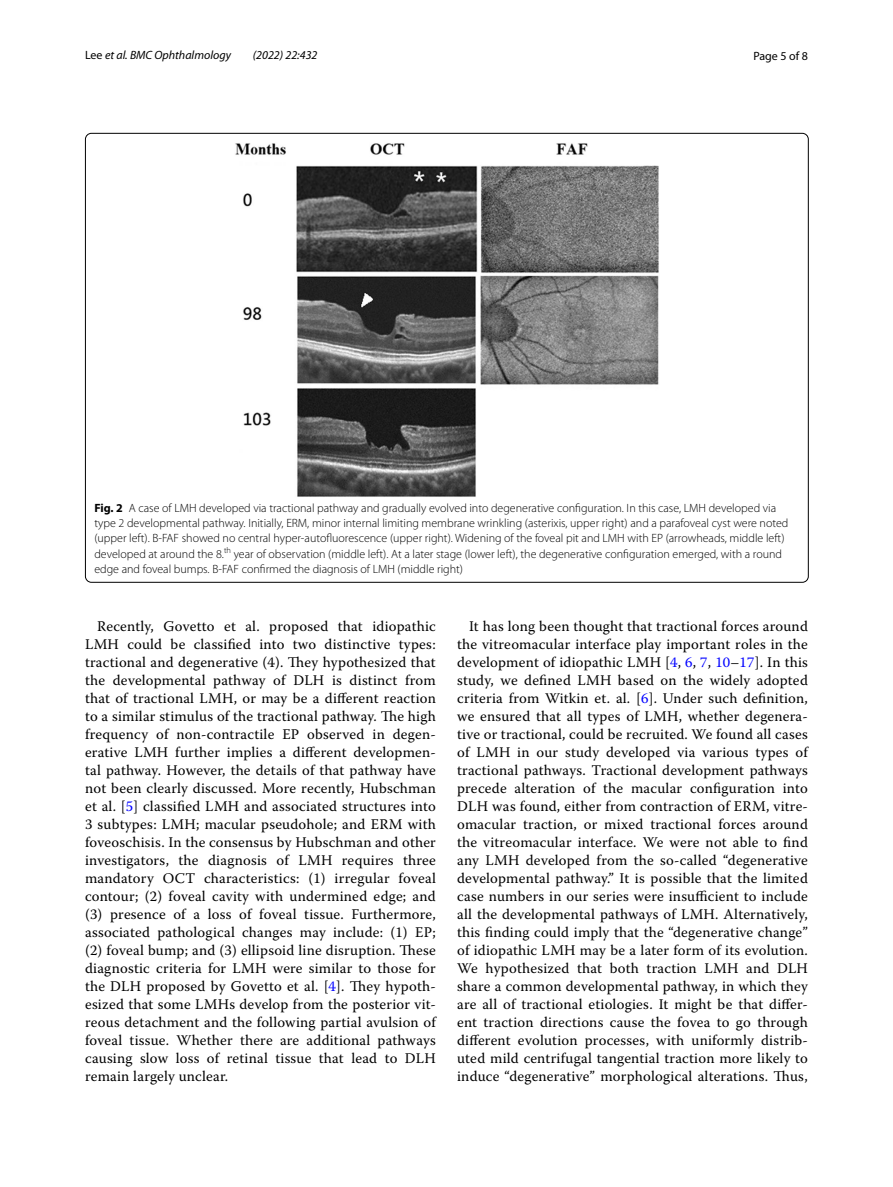
<style>
.page{position:relative;width:893px;height:1187px;background:#fff}
.page>*{position:absolute;margin:0;border:0;box-sizing:border-box;transform-origin:0 0}
.t1{font:14.7px/18px "Warnock Pro";letter-spacing:.015em;color:#000;text-align:justify}
.t2{font:300 12px/15px "Myriad Pro";color:#000}
.t3{font:italic 12px "Myriad Pro";color:#000}
.t4{font:12px "Myriad Pro";color:#000}
.s1{font-style:normal}
.s2{font-weight:700}
.s3{color:#00f}
</style>
<div class="page">
<img style="left:235px;top:143px;width:424px;height:354px">
<p class="t3" style="left:85px;top:48px;width:147px"><span class="s1">Lee</span> et al. BMC Ophthalmology</p>
<p class="t3" style="left:253px;top:48px;width:66px">(2022) 22:432</p>
<p class="t4" style="left:753px;top:48px;width:56px">Page 5 of 8</p>
<p class="t2" style="left:94px;top:501px;width:695px"><span class="s2">Fig. 2</span> A case of LMH developed via tractional pathway and gradually evolved into degenerative configuration. In this case, LMH developed via type 2 developmental pathway. Initially, ERM, minor internal limiting membrane wrinkling (asterixis, upper right) and a parafoveal cyst were noted (upper left). B-FAF showed no central hyper-autofluorescence (upper right). Widening of the foveal pit and LMH with EP (arrowheads, middle left) developed at around the 8.<sup>th</sup> year of observation (middle left). At a later stage (lower left), the degenerative configuration emerged, with a round edge and foveal bumps. B-FAF confirmed the diagnosis of LMH (middle right)</p>
<p class="t1" style="left:85px;top:616px;width:352px;text-indent:12px">Recently, Govetto et al. proposed that idiopathic LMH could be classified into two distinctive types: tractional and degenerative (4). They hypothesized that the developmental pathway of DLH is distinct from that of tractional LMH, or may be a different reaction to a similar stimulus of the tractional pathway. The high frequency of non-contractile EP observed in degen&shy;erative LMH further implies a different developmen&shy;tal pathway. However, the details of that pathway have not been clearly discussed. More recently, Hubschman et al. [<span class="s3">5</span>] classified LMH and associated structures into 3 subtypes: LMH; macular pseudohole; and ERM with foveoschisis. In the consensus by Hubschman and other investigators, the diagnosis of LMH requires three mandatory OCT characteristics: (1) irregular foveal contour; (2) foveal cavity with undermined edge; and (3) presence of a loss of foveal tissue. Furthermore, associated pathological changes may include: (1) EP; (2) foveal bump; and (3) ellipsoid line disruption. These diagnostic criteria for LMH were similar to those for the DLH proposed by Govetto et al. [<span class="s3">4</span>]. They hypoth&shy;esized that some LMHs develop from the posterior vit&shy;reous detachment and the following partial avulsion of foveal tissue. Whether there are additional pathways causing slow loss of retinal tissue that lead to DLH remain largely unclear.</p>
<p class="t1" style="left:457px;top:616px;width:352px;text-indent:12px">It has long been thought that tractional forces around the vitreomacular interface play important roles in the development of idiopathic LMH [<span class="s3">4</span>, <span class="s3">6</span>, <span class="s3">7</span>, <span class="s3">10</span>–<span class="s3">17</span>]. In this study, we defined LMH based on the widely adopted criteria from Witkin et. al. [<span class="s3">6</span>]. Under such definition, we ensured that all types of LMH, whether degenera&shy;tive or tractional, could be recruited. We found all cases of LMH in our study developed via various types of tractional pathways. Tractional development pathways precede alteration of the macular configuration into DLH was found, either from contraction of ERM, vitre&shy;omacular traction, or mixed tractional forces around the vitreomacular interface. We were not able to find any LMH developed from the so-called “degenerative developmental pathway.” It is possible that the limited case numbers in our series were insufficient to include all the developmental pathways of LMH. Alternatively, this finding could imply that the “degenerative change” of idiopathic LMH may be a later form of its evolution.<br>We hypothesized that both traction LMH and DLH share a common developmental pathway, in which they are all of tractional etiologies. It might be that differ&shy;ent traction directions cause the fovea to go through different evolution processes, with uniformly distrib&shy;uted mild centrifugal tangential traction more likely to induce “degenerative” morphological alterations. Thus,</p>
</div>
